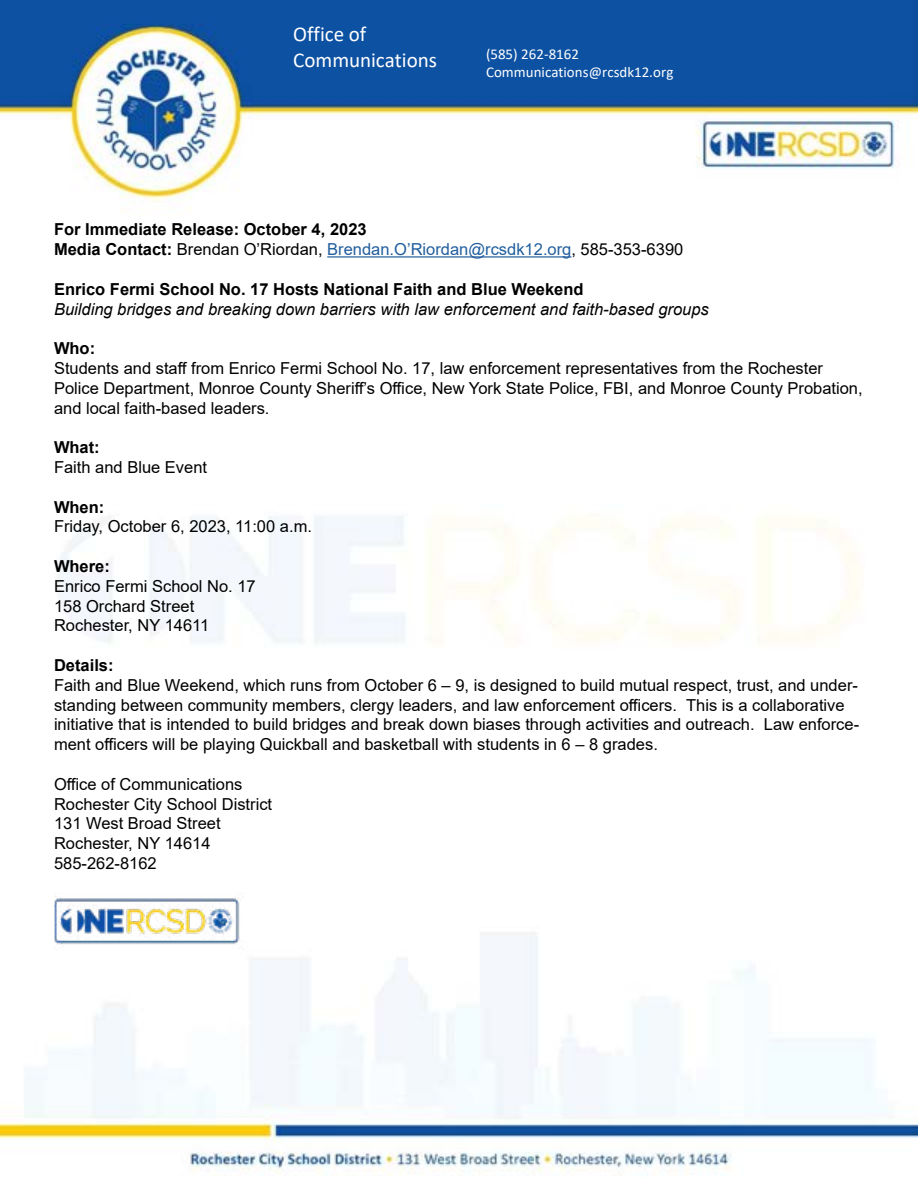
<style>
.page{position:relative;width:918px;height:1188px;background:#fff}
.page>*{position:absolute;margin:0;border:0;box-sizing:border-box;transform-origin:0 0}
.t1{font:21px/25.5px "Calibri";color:#fff}
.t2{font:16.5px/19.8px "Arial";color:#000}
.t3{font:700 16.5px/19.8px "Arial";color:#000}
.t4{font:italic 16.5px "Arial";color:#000}
.t5{font:15px/18.3px "Calibri";color:#fff}
.s1{font-weight:400}
.s2{font-weight:400;color:#215e9e}
</style>
<div class="page">
<img style="left:0;top:0;width:918px;height:1176px">
<hr style="left:327px;top:256px;width:244px;height:2px;background:#215e9e">
<img style="left:54px;top:892px;width:190px;height:57px">
<p class="t1" style="left:293px;top:21px;width:145px">Office of<br>Communications</p>
<p class="t5" style="left:486px;top:44px;width:189px">(585) 262-8162<br>Communications@rcsdk12.org</p>
<p class="t3" style="left:54px;top:220px;width:631px">For Immediate Release: October 4, 2023<br>Media Contact: <span class="s1">Brendan O’Riordan,</span> <span class="s2">Brendan.O’Riordan@rcsdk12.org</span><span class="s1">, 585-353-6390</span></p>
<p class="t3" style="left:54px;top:279px;width:531px">Enrico Fermi School No. 17 Hosts National Faith and Blue Weekend</p>
<p class="t4" style="left:54px;top:298px;width:656px">Building bridges and breaking down barriers with law enforcement and faith-based groups</p>
<p class="t3" style="left:54px;top:339px;width:43px">Who:</p>
<p class="t2" style="left:54px;top:358px;width:810px">Students and staff from Enrico Fermi School No. 17, law enforcement representatives from the Rochester<br>Police Department, Monroe County Sheriff’s Office, New York State Police, FBI, and Monroe County Probation, and local faith-based leaders.</p>
<p class="t3" style="left:54px;top:438px;width:47px">What:</p>
<p class="t2" style="left:54px;top:457px;width:155px">Faith and Blue Event</p>
<p class="t3" style="left:54px;top:497px;width:52px">When:</p>
<p class="t2" style="left:54px;top:517px;width:260px">Friday, October 6, 2023, 11:00 a.m.</p>
<p class="t3" style="left:54px;top:556px;width:57px">Where:</p>
<p class="t2" style="left:54px;top:576px;width:203px">Enrico Fermi School No. 17<br>158 Orchard Street<br>Rochester, NY 14611</p>
<p class="t3" style="left:54px;top:655px;width:61px">Details:</p>
<p class="t2" style="left:54px;top:675px;width:807px">Faith and Blue Weekend, which runs from October 6 – 9, is designed to build mutual respect, trust, and under&shy;standing between community members, clergy leaders, and law enforcement officers. This is a collaborative initiative that is intended to build bridges and break down biases through activities and outreach. Law enforce&shy;ment officers will be playing Quickball and basketball with students in 6 – 8 grades.</p>
<p class="t2" style="left:54px;top:774px;width:220px">Office of Communications<br>Rochester City School District<br>131 West Broad Street<br>Rochester, NY 14614<br>585-262-8162</p>
</div>
